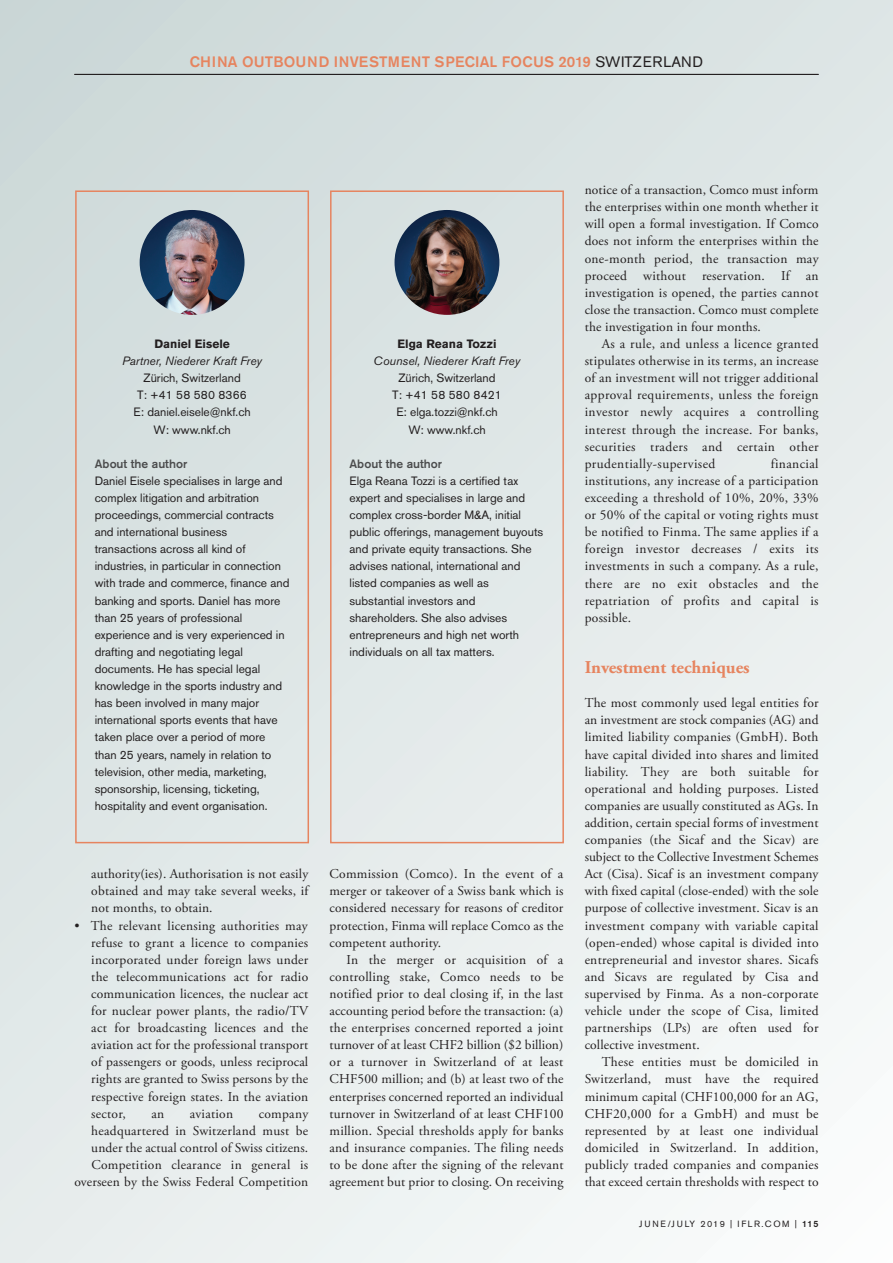
<style>
.page{position:relative;width:893px;height:1263px;background:#fff}
.page>*{position:absolute;margin:0;border:0;box-sizing:border-box;transform-origin:0 0}
.t1{font:700 18px "Adobe Garamond Pro";color:#e6845f}
.t2{font:500 15px "Akzidenz Grotesk Pro";letter-spacing:.01em;color:#e6845f}
.t3{font:13.5px/17.1px "Adobe Garamond Pro";letter-spacing:.015em;color:#231f20;text-align:justify}
.t4{font:12px/17.1px "Akzidenz Grotesk Pro";color:#231f20;text-align:center}
.t5{font:italic 12px "Akzidenz Grotesk Pro";color:#231f20}
.t6{font:500 12px "Akzidenz Grotesk Pro";color:#4b4c4d}
.t7{font:700 12px "Akzidenz Grotesk Pro";color:#231f20}
.t8{font:9px "Akzidenz Grotesk Pro";letter-spacing:.18em;color:#231f20}
.s1{font-weight:400;color:#231f20}
.s2{font-weight:500}
</style>
<div class="page">
<div style="left:0;top:0;width:893px;height:1263px;background:linear-gradient(to bottom,#d3dede,#f1f5f5)"></div>
<hr style="left:74px;top:74px;width:745px;height:1px;background:#231f20">
<div style="left:75px;top:190px;width:234px;height:653px;border:2px solid #e6845f"></div>
<img style="left:140px;top:210px;width:105px;height:105px;border-radius:50%">
<div style="left:330px;top:190px;width:234px;height:653px;border:2px solid #e6845f"></div>
<img style="left:395px;top:210px;width:104px;height:105px;border-radius:50%">
<p class="t2" style="left:190px;top:56px;width:515px">CHINA OUTBOUND INVESTMENT SPECIAL FOCUS 2019 <span class="s1">SWITZERLAND</span></p>
<p class="t7" style="left:154px;top:339px;width:77px">Daniel Eisele</p>
<p class="t5" style="left:122px;top:357px;width:142px">Partner, Niederer Kraft Frey</p>
<p class="t4" style="left:134px;top:371px;width:119px">Zürich, Switzerland<br>T: +41 58 580 8366<br>E: daniel.eisele@nkf.ch<br>W: www.nkf.ch</p>
<p class="t6" style="left:95px;top:459px;width:94px">About the author</p>
<p class="t4" style="left:95px;top:473px;width:196px;text-align:left">Daniel Eisele specialises in large and complex litigation and arbitration proceedings, commercial contracts and international business transactions across all kind of industries, in particular in connection with trade and commerce, finance and banking and sports. Daniel has more than 25 years of professional experience and is very experienced in drafting and negotiating legal documents. He has special legal knowledge in the sports industry and has been involved in many major international sports events that have taken place over a period of more than 25 years, namely in relation to television, other media, marketing, sponsorship, licensing, ticketing, hospitality and event organisation.</p>
<p class="t7" style="left:397px;top:339px;width:101px">Elga Reana Tozzi</p>
<p class="t5" style="left:374px;top:357px;width:148px">Counsel, Niederer Kraft Frey</p>
<p class="t4" style="left:392px;top:371px;width:111px">Zürich, Switzerland<br>T: +41 58 580 8421<br>E: elga.tozzi@nkf.ch<br>W: www.nkf.ch</p>
<p class="t6" style="left:350px;top:459px;width:94px">About the author</p>
<p class="t4" style="left:350px;top:473px;width:195px;text-align:left">Elga Reana Tozzi is a certified tax expert and specialises in large and complex cross-border M&amp;A, initial public offerings, management buyouts and private equity transactions. She advises national, international and listed companies as well as substantial investors and shareholders. She also advises entrepreneurs and high net worth individuals on all tax matters.</p>
<p class="t3" style="left:91px;top:866px;width:218px">authority(ies). Authorisation is not easily obtained and may take several weeks, if not months, to obtain.</p>
<p class="t3" style="left:91px;top:918px;width:219px;text-indent:-17px">• The relevant licensing authorities may refuse to grant a licence to companies incorporated under foreign laws under the telecommunications act for radio communication licences, the nuclear act for nuclear power plants, the radio/TV act for broadcasting licences and the aviation act for the professional transport of passengers or goods, unless reciprocal rights are granted to Swiss persons by the respective foreign states. In the aviation sector,</p>
<p class="t3" style="left:151px;top:1106px;width:14px">an</p>
<p class="t3" style="left:190px;top:1106px;width:45px">aviation</p>
<p class="t3" style="left:74px;top:1106px;width:235px;text-align:right">company<br>headquartered in Switzerland must be under the actual control of Swiss citizens.<br>Competition clearance in general is overseen by the Swiss Federal Competition</p>
<p class="t3" style="left:330px;top:866px;width:235px">Commission (Comco). In the event of a merger or takeover of a Swiss bank which is considered necessary for reasons of creditor protection, Finma will replace Comco as the competent authority.</p>
<p class="t3" style="left:330px;top:952px;width:235px;text-indent:17px">In the merger or acquisition of a controlling stake, Comco needs to be notified prior to deal closing if, in the last accounting period before the transaction: (a) the enterprises concerned reported a joint turnover of at least CHF2 billion ($2 billion) or a turnover in Switzerland of at least CHF500 million; and (b) at least two of the enterprises concerned reported an individual turnover in Switzerland of at least CHF100 million. Special thresholds apply for banks and insurance companies. The filing needs to be done after the signing of the relevant agreement but prior to closing. On receiving</p>
<p class="t3" style="left:585px;top:182px;width:235px">notice of a transaction, Comco must inform the enterprises within one month whether it will open a formal investigation. If Comco does not inform the enterprises within the one-month period, the transaction may proceed without reservation. If an investigation is opened, the parties cannot close the transaction. Comco must complete the investigation in four months.</p>
<p class="t3" style="left:585px;top:336px;width:235px;text-indent:17px">As a rule, and unless a licence granted stipulates otherwise in its terms, an increase of an investment will not trigger additional approval requirements, unless the foreign investor newly acquires a controlling interest through the increase. For banks, securities traders and certain other prudentially-supervised</p>
<p class="t3" style="left:585px;top:456px;width:235px;text-indent:186px">financial institutions, any increase of a participation exceeding a threshold of 10%, 20%, 33% or 50% of the capital or voting rights must be notified to Finma. The same applies if a foreign investor decreases / exits its investments in such a company. As a rule, there are no exit obstacles and the repatriation of profits and capital is possible.</p>
<h1 class="t1" style="left:585px;top:660px;width:167px">Investment techniques</h1>
<p class="t3" style="left:585px;top:695px;width:235px">The most commonly used legal entities for an investment are stock companies (AG) and limited liability companies (GmbH). Both have capital divided into shares and limited liability. They are both suitable for operational and holding purposes. Listed companies are usually constituted as AGs. In addition, certain special forms of investment companies (the Sicaf and the Sicav) are subject to the Collective Investment Schemes Act (Cisa). Sicaf is an investment company with fixed capital (close-ended) with the sole purpose of collective investment. Sicav is an investment company with variable capital (open-ended) whose capital is divided into entrepreneurial and investor shares. Sicafs and Sicavs are regulated by Cisa and supervised by Finma. As a non-corporate vehicle under the scope of Cisa, limited partnerships (LPs) are often used for collective investment.</p>
<p class="t3" style="left:585px;top:1055px;width:235px;text-indent:17px">These entities must be domiciled in Switzerland, must have the required minimum capital (CHF100,000 for an AG, CHF20,000 for a GmbH) and must be represented by at least one individual domiciled in Switzerland. In addition, publicly traded companies and companies that exceed certain thresholds with respect to</p>
<p class="t8" style="left:639px;top:1221px;width:181px">JUNE/JULY 2019 | IFLR.COM | <span class="s2">115</span></p>
</div>
